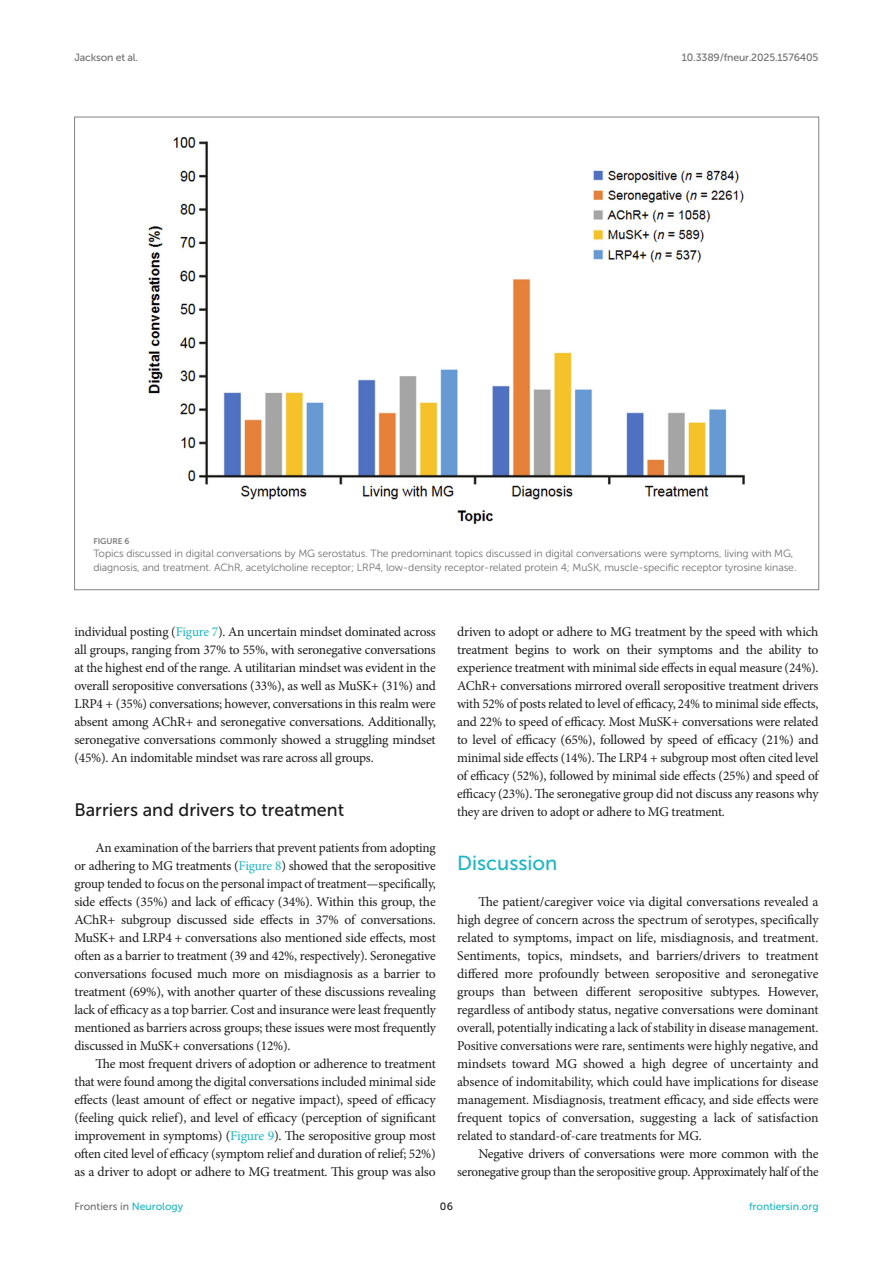
<style>
.page{position:relative;width:893px;height:1263px;background:#fff}
.page>*{position:absolute;margin:0;border:0;box-sizing:border-box;transform-origin:0 0}
.HEAD_1{font:20.25px "Museo Sans 500";color:#1db5c3}
.HEAD_2{font:18px "Museo Sans 500";color:#1b1c1b}
.TEXT{font:13.5px/18px "Minion Pro";letter-spacing:-.02em;color:#1b1c1b;text-align:justify}
.FIG_LEG{font:10.5px/13.5px "Museo Sans 300";letter-spacing:-.01em;color:#706f70}
.t1{font:10.5px "Museo Sans 500";letter-spacing:-.015em;color:#706f70}
.t2{font:10.5px "Museo Sans 500";color:#1db5c3}
.t3{font:10.5px "Museo Sans 500";color:#1b1c1b}
.FIG_HD{font:8.25px "Museo Sans 700";letter-spacing:-.01em;color:#7e7f7f}
.s1{color:#1db5c3}
</style>
<div class="page">
<img style="left:148px;top:137px;width:597px;height:387px">
<p class="t1" style="left:74px;top:51px;width:65px">Jackson et al.</p>
<p class="t1" style="left:682px;top:51px;width:138px">10.3389/fneur.2025.1576405</p>
<p class="FIG_HD" style="left:94px;top:536px;width:37px">FIGURE 6</p>
<p class="FIG_LEG" style="left:94px;top:547px;width:705px">Topics discussed in digital conversations by MG serostatus. The predominant topics discussed in digital conversations were symptoms, living with MG, diagnosis, and treatment. AChR, acetylcholine receptor; LRP4, low-density receptor-related protein 4; MuSK, muscle-specific receptor tyrosine kinase.</p>
<p class="TEXT" style="left:74px;top:623px;width:363px">individual posting (<span class="s1">Figure 7</span>). An uncertain mindset dominated across all groups, ranging from 37% to 55%, with seronegative conversations at the highest end of the range. A utilitarian mindset was evident in the overall seropositive conversations (33%), as well as MuSK+ (31%) and LRP4 + (35%) conversations; however, conversations in this realm were absent among AChR+ and seronegative conversations. Additionally, seronegative conversations commonly showed a struggling mindset (45%). An indomitable mindset was rare across all groups.</p>
<p class="HEAD_2" style="left:74px;top:800px;width:271px">Barriers and drivers to treatment</p>
<p class="TEXT" style="left:74px;top:839px;width:363px;text-indent:21px">An examination of the barriers that prevent patients from adopting or adhering to MG treatments (<span class="s1">Figure 8</span>) showed that the seropositive group tended to focus on the personal impact of treatment—specifically, side effects (35%) and lack of efficacy (34%). Within this group, the AChR+ subgroup discussed side effects in 37% of conversations.<br>MuSK+ and LRP4 + conversations also mentioned side effects, most often as a barrier to treatment (39 and 42%, respectively). Seronegative conversations focused much more on misdiagnosis as a barrier to treatment (69%), with another quarter of these discussions revealing lack of efficacy as a top barrier. Cost and insurance were least frequently mentioned as barriers across groups; these issues were most frequently discussed in MuSK+ conversations (12%).</p>
<p class="TEXT" style="left:74px;top:1055px;width:363px;text-indent:21px">The most frequent drivers of adoption or adherence to treatment that were found among the digital conversations included minimal side effects (least amount of effect or negative impact), speed of efficacy (feeling quick relief), and level of efficacy (perception of significant improvement in symptoms) (<span class="s1">Figure 9</span>). The seropositive group most often cited level of efficacy (symptom relief and duration of relief; 52%) as a driver to adopt or adhere to MG treatment. This group was also</p>
<p class="TEXT" style="left:457px;top:623px;width:363px">driven to adopt or adhere to MG treatment by the speed with which treatment begins to work on their symptoms and the ability to experience treatment with minimal side effects in equal measure (24%).<br>AChR+ conversations mirrored overall seropositive treatment drivers with 52% of posts related to level of efficacy, 24% to minimal side effects, and 22% to speed of efficacy. Most MuSK+ conversations were related to level of efficacy (65%), followed by speed of efficacy (21%) and minimal side effects (14%). The LRP4 + subgroup most often cited level of efficacy (52%), followed by minimal side effects (25%) and speed of efficacy (23%). The seronegative group did not discuss any reasons why they are driven to adopt or adhere to MG treatment.</p>
<p class="HEAD_1" style="left:457px;top:852px;width:102px">Discussion</p>
<p class="TEXT" style="left:457px;top:893px;width:363px;text-indent:21px">The patient/caregiver voice via digital conversations revealed a high degree of concern across the spectrum of serotypes, specifically related to symptoms, impact on life, misdiagnosis, and treatment.<br>Sentiments, topics, mindsets, and barriers/drivers to treatment differed more profoundly between seropositive and seronegative groups than between different seropositive subtypes. However, regardless of antibody status, negative conversations were dominant overall, potentially indicating a lack of stability in disease management.<br>Positive conversations were rare, sentiments were highly negative, and mindsets toward MG showed a high degree of uncertainty and absence of indomitability, which could have implications for disease management. Misdiagnosis, treatment efficacy, and side effects were frequent topics of conversation, suggesting a lack of satisfaction related to standard-of-care treatments for MG.</p>
<p class="TEXT" style="left:457px;top:1145px;width:363px;text-align:right">Negative drivers of conversations were more common with the seronegative group than the seropositive group. Approximately half of the</p>
<p class="t1" style="left:74px;top:1200px;width:110px">Frontiers in <span class="s1">Neurology</span></p>
<p class="t3" style="left:440px;top:1200px;width:15px">06</p>
<p class="t2" style="left:749px;top:1200px;width:71px">frontiersin.org</p>
</div>
